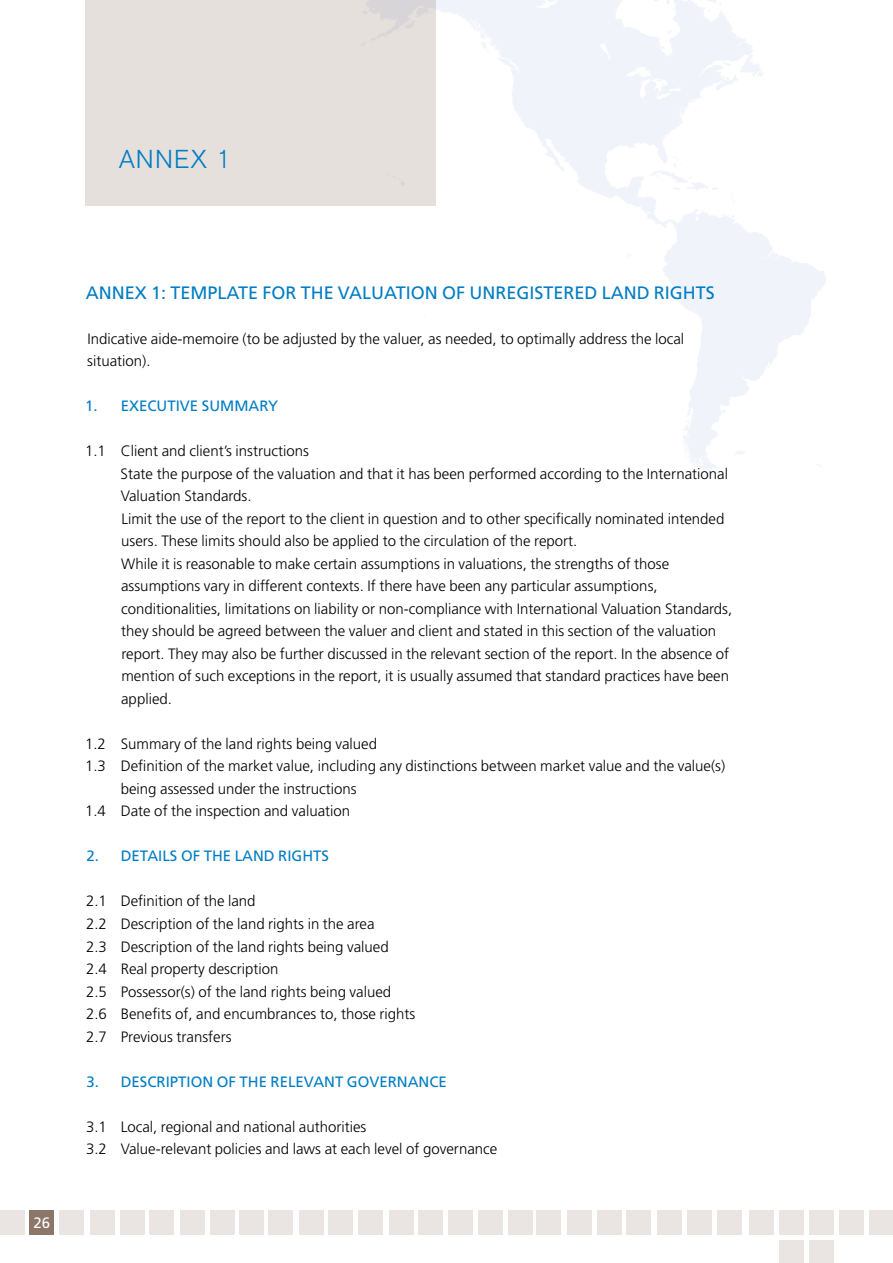
<style>
.page{position:relative;width:893px;height:1263px;background:#fff}
.page>*{position:absolute;margin:0;border:0;box-sizing:border-box;transform-origin:0 0}
.t1{font:300 25.5px "Akzidenz Grotesk";letter-spacing:.05em;color:#007dc3}
.t2{font:18px "Frutiger";color:#007dc3}
.t3{font:300 15px/22.5px "Frutiger";color:#000}
.t4{font:15px "Frutiger";color:#007dc3}
.t5{font:15px "Frutiger";color:#fff}
</style>
<div class="page">
<div style="left:0;top:1210px;width:25px;height:25px;background:#eae5e2"></div>
<div style="left:180px;top:1210px;width:25px;height:25px;background:#eae5e2"></div>
<div style="left:389px;top:1210px;width:24px;height:25px;background:#eae5e2"></div>
<div style="left:657px;top:1210px;width:25px;height:25px;background:#eae5e2"></div>
<div style="left:210px;top:1210px;width:25px;height:25px;background:#eae5e2"></div>
<div style="left:478px;top:1210px;width:25px;height:25px;background:#eae5e2"></div>
<div style="left:418px;top:1210px;width:25px;height:25px;background:#eae5e2"></div>
<div style="left:687px;top:1210px;width:25px;height:25px;background:#eae5e2"></div>
<div style="left:59px;top:1210px;width:25px;height:25px;background:#eae5e2"></div>
<div style="left:268px;top:1210px;width:25px;height:25px;background:#eae5e2"></div>
<div style="left:536px;top:1210px;width:25px;height:25px;background:#eae5e2"></div>
<div style="left:239px;top:1210px;width:25px;height:25px;background:#eae5e2"></div>
<div style="left:508px;top:1210px;width:25px;height:25px;background:#eae5e2"></div>
<div style="left:448px;top:1210px;width:25px;height:25px;background:#eae5e2"></div>
<div style="left:717px;top:1210px;width:24px;height:25px;background:#eae5e2"></div>
<div style="left:90px;top:1210px;width:25px;height:25px;background:#eae5e2"></div>
<div style="left:299px;top:1210px;width:24px;height:25px;background:#eae5e2"></div>
<div style="left:567px;top:1210px;width:25px;height:25px;background:#eae5e2"></div>
<div style="left:120px;top:1210px;width:24px;height:25px;background:#eae5e2"></div>
<div style="left:328px;top:1210px;width:25px;height:25px;background:#eae5e2"></div>
<div style="left:597px;top:1210px;width:25px;height:25px;background:#eae5e2"></div>
<div style="left:149px;top:1210px;width:25px;height:25px;background:#eae5e2"></div>
<div style="left:358px;top:1210px;width:25px;height:25px;background:#eae5e2"></div>
<div style="left:626px;top:1210px;width:25px;height:25px;background:#eae5e2"></div>
<div style="left:749px;top:1210px;width:25px;height:25px;background:#eae5e2"></div>
<div style="left:779px;top:1210px;width:25px;height:25px;background:#eae5e2"></div>
<div style="left:779px;top:1240px;width:25px;height:23px;background:#eae5e2"></div>
<div style="left:809px;top:1210px;width:24px;height:25px;background:#eae5e2"></div>
<div style="left:809px;top:1240px;width:24px;height:23px;background:#eae5e2"></div>
<div style="left:840px;top:1210px;width:24px;height:25px;background:#eae5e2"></div>
<div style="left:869px;top:1210px;width:24px;height:25px;background:#eae5e2"></div>
<div style="left:85px;top:0;width:351px;height:206px;background:#e6e0dd"></div>
<div style="left:30px;top:1210px;width:24px;height:25px;background:#8b7668"></div>
<h1 class="t1" style="left:119px;top:144px;width:113px">ANNEX 1</h1>
<p class="t5" style="left:33px;top:1214px;width:18px">26</p>
<p class="t2" style="left:86px;top:282px;width:630px">ANNEX 1: TEMPLATE FOR THE VALUATION OF UNREGISTERED LAND RIGHTS</p>
<p class="t3" style="left:87px;top:327px;width:598px">Indicative aide-memoire (to be adjusted by the valuer, as needed, to optimally address the local situation).</p>
<p class="t4" style="left:85px;top:397px;width:195px">1. EXECUTIVE SUMMARY</p>
<p class="t3" style="left:121px;top:440px;width:613px;text-indent:-36px">1.1 Client and client’s instructions<br>State the purpose of the valuation and that it has been performed according to the International Valuation Standards.<br>Limit the use of the report to the client in question and to other specifically nominated intended users. These limits should also be applied to the circulation of the report.<br>While it is reasonable to make certain assumptions in valuations, the strengths of those assumptions vary in different contexts. If there have been any particular assumptions, conditionalities, limitations on liability or non-compliance with International Valuation Standards, they should be agreed between the valuer and client and stated in this section of the valuation report. They may also be further discussed in the relevant section of the report. In the absence of mention of such exceptions in the report, it is usually assumed that standard practices have been applied.</p>
<p class="t3" style="left:85px;top:732px;width:294px">1.2 Summary of the land rights being valued</p>
<p class="t3" style="left:85px;top:755px;width:642px">1.3 Definition of the market value, including any distinctions between market value and the value(s)</p>
<p class="t3" style="left:121px;top:777px;width:237px">being assessed under the instructions</p>
<p class="t3" style="left:85px;top:800px;width:267px">1.4 Date of the inspection and valuation</p>
<p class="t4" style="left:87px;top:847px;width:244px">2. DETAILS OF THE LAND RIGHTS</p>
<p class="t3" style="left:86px;top:890px;width:331px">2.1 Definition of the land<br>2.2 Description of the land rights in the area<br>2.3 Description of the land rights being valued<br>2.4 Real property description<br>2.5 Possessor(s) of the land rights being valued 2.6 Benefits of, and encumbrances to, those rights 2.7 Previous transfers</p>
<p class="t4" style="left:87px;top:1072px;width:362px">3. DESCRIPTION OF THE RELEVANT GOVERNANCE</p>
<p class="t3" style="left:86px;top:1115px;width:413px">3.1 Local, regional and national authorities<br>3.2 Value-relevant policies and laws at each level of governance</p>
</div>
